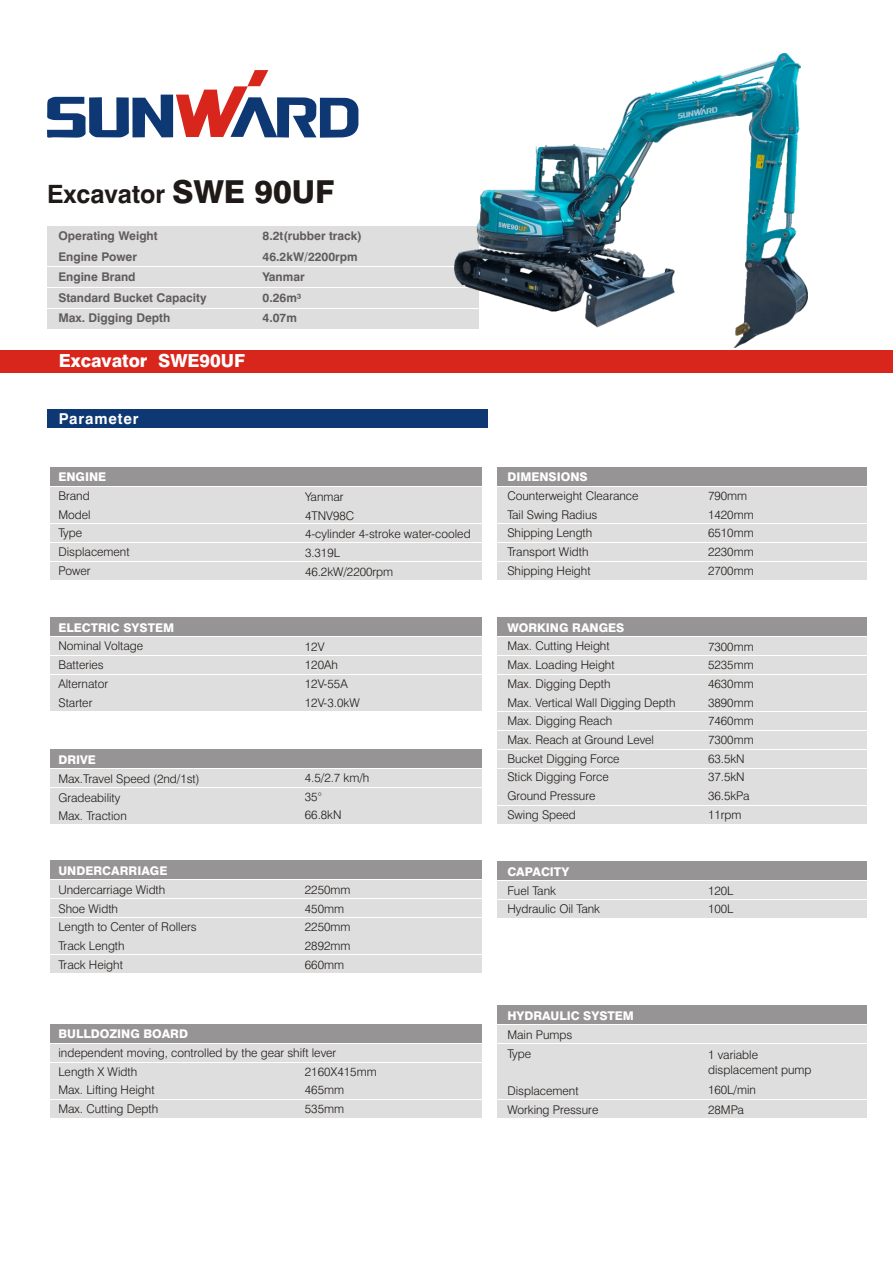
<style>
.page{position:relative;width:893px;height:1263px;background:#fff}
.page>*{position:absolute;margin:0;border:0;box-sizing:border-box;transform-origin:0 0}
.t1{font:700 25.2px "Swiss 721 BT";color:#1f1a17}
.t2{font:800 18px "Swiss 721 BT";color:#fff}
.t3{font:700 15px "Swiss 721 BT";letter-spacing:.055em;color:#fff}
.t4{font:300 12px/18.8px "Swiss 721 BT";color:#1f1a17}
.t5{font:700 12px/20.4px "Swiss 721 BT";color:#615c5c}
.t6{font:800 12px "Swiss 721 BT";color:#fff}
.s1{font-weight:800;font-size:31.65px}
</style>
<div class="page">
<div style="left:497px;top:1081px;width:370px;height:18px;background:#dedede"></div>
<div style="left:497px;top:1100px;width:370px;height:18px;background:#dedede"></div>
<div style="left:0;top:350px;width:893px;height:23px;background:#d9261c"></div>
<div style="left:47px;top:226px;width:431px;height:19px;background:#dedede"></div>
<div style="left:47px;top:247px;width:431px;height:19px;background:#dedede"></div>
<div style="left:47px;top:267px;width:431px;height:20px;background:#dedede"></div>
<div style="left:47px;top:288px;width:431px;height:20px;background:#dedede"></div>
<div style="left:47px;top:309px;width:431px;height:19px;background:#dedede"></div>
<div style="left:50px;top:487px;width:431px;height:17px;background:#dedede"></div>
<div style="left:50px;top:505px;width:431px;height:18px;background:#dedede"></div>
<div style="left:50px;top:524px;width:431px;height:18px;background:#dedede"></div>
<div style="left:50px;top:543px;width:431px;height:18px;background:#dedede"></div>
<div style="left:50px;top:562px;width:431px;height:17px;background:#dedede"></div>
<div style="left:50px;top:467px;width:431px;height:18px;background:#969494"></div>
<div style="left:50px;top:637px;width:431px;height:18px;background:#dedede"></div>
<div style="left:50px;top:656px;width:431px;height:17px;background:#dedede"></div>
<div style="left:50px;top:675px;width:431px;height:17px;background:#dedede"></div>
<div style="left:50px;top:693px;width:431px;height:18px;background:#dedede"></div>
<div style="left:50px;top:617px;width:431px;height:19px;background:#969494"></div>
<div style="left:50px;top:769px;width:431px;height:18px;background:#dedede"></div>
<div style="left:50px;top:788px;width:431px;height:17px;background:#dedede"></div>
<div style="left:50px;top:806px;width:431px;height:18px;background:#dedede"></div>
<div style="left:50px;top:749px;width:431px;height:19px;background:#969494"></div>
<div style="left:50px;top:880px;width:431px;height:18px;background:#dedede"></div>
<div style="left:50px;top:899px;width:431px;height:17px;background:#dedede"></div>
<div style="left:50px;top:918px;width:431px;height:17px;background:#dedede"></div>
<div style="left:50px;top:936px;width:431px;height:18px;background:#dedede"></div>
<div style="left:50px;top:955px;width:431px;height:18px;background:#dedede"></div>
<div style="left:50px;top:860px;width:431px;height:19px;background:#969494"></div>
<div style="left:497px;top:487px;width:370px;height:17px;background:#dedede"></div>
<div style="left:497px;top:505px;width:370px;height:18px;background:#dedede"></div>
<div style="left:497px;top:524px;width:370px;height:18px;background:#dedede"></div>
<div style="left:497px;top:543px;width:370px;height:18px;background:#dedede"></div>
<div style="left:497px;top:562px;width:370px;height:17px;background:#dedede"></div>
<div style="left:497px;top:467px;width:370px;height:18px;background:#969494"></div>
<div style="left:497px;top:806px;width:370px;height:18px;background:#dedede"></div>
<div style="left:497px;top:712px;width:370px;height:18px;background:#dedede"></div>
<div style="left:497px;top:731px;width:370px;height:18px;background:#dedede"></div>
<div style="left:497px;top:750px;width:370px;height:17px;background:#dedede"></div>
<div style="left:497px;top:769px;width:370px;height:17px;background:#dedede"></div>
<div style="left:497px;top:787px;width:370px;height:18px;background:#dedede"></div>
<div style="left:497px;top:637px;width:370px;height:18px;background:#dedede"></div>
<div style="left:497px;top:656px;width:370px;height:17px;background:#dedede"></div>
<div style="left:497px;top:675px;width:370px;height:17px;background:#dedede"></div>
<div style="left:497px;top:693px;width:370px;height:18px;background:#dedede"></div>
<div style="left:497px;top:617px;width:370px;height:19px;background:#969494"></div>
<div style="left:497px;top:881px;width:370px;height:18px;background:#dedede"></div>
<div style="left:497px;top:900px;width:370px;height:18px;background:#dedede"></div>
<div style="left:497px;top:862px;width:370px;height:18px;background:#969494"></div>
<div style="left:497px;top:1025px;width:370px;height:18px;background:#dedede"></div>
<div style="left:497px;top:1005px;width:370px;height:19px;background:#969494"></div>
<div style="left:497px;top:1044px;width:370px;height:36px;background:#dedede"></div>
<div style="left:47px;top:409px;width:441px;height:19px;background:#0d3873"></div>
<svg style="left:47px;top:70px;width:311px;height:68px"></svg>
<div style="left:50px;top:1044px;width:431px;height:17px;background:#dedede"></div>
<div style="left:50px;top:1063px;width:431px;height:17px;background:#dedede"></div>
<div style="left:50px;top:1081px;width:431px;height:18px;background:#dedede"></div>
<div style="left:50px;top:1100px;width:431px;height:18px;background:#dedede"></div>
<div style="left:50px;top:1024px;width:431px;height:19px;background:#969494"></div>
<img style="left:455px;top:53px;width:353px;height:294px">
<h1 class="t1" style="left:47px;top:184px;width:289px">Excavator <span class="s1">SWE 90UF</span></h1>
<p class="t5" style="left:58px;top:227px;width:150px">Operating Weight<br>Engine Power<br>Engine Brand<br>Standard Bucket Capacity<br>Max. Digging Depth</p>
<p class="t5" style="left:263px;top:227px;width:101px">8.2t(rubber track)<br>46.2kW/2200rpm<br>Yanmar<br>0.26m³<br>4.07m</p>
<h2 class="t2" style="left:59px;top:353px;width:188px">Excavator SWE90UF</h2>
<p class="t3" style="left:59px;top:412px;width:81px">Parameter</p>
<p class="t6" style="left:58px;top:472px;width:49px">ENGINE</p>
<p class="t4" style="left:58px;top:487px;width:73px">Brand<br>Model<br>Type<br>Displacement<br>Power</p>
<p class="t4" style="left:305px;top:488px;width:167px">Yanmar<br>4TNV98C<br>4-cylinder 4-stroke water-cooled<br>3.319L<br>46.2kW/2200rpm</p>
<p class="t6" style="left:58px;top:623px;width:117px">ELECTRIC SYSTEM</p>
<p class="t4" style="left:58px;top:638px;width:86px">Nominal Voltage<br>Batteries<br>Alternator<br>Starter</p>
<p class="t4" style="left:305px;top:638px;width:56px">12V<br>120Ah<br>12V-55A<br>12V-3.0kW</p>
<p class="t6" style="left:58px;top:755px;width:39px">DRIVE</p>
<p class="t4" style="left:58px;top:770px;width:143px">Max.Travel Speed (2nd/1st)<br>Gradeability<br>Max. Traction</p>
<p class="t4" style="left:305px;top:769px;width:66px">4.5/2.7 km/h<br>35°<br>66.8kN</p>
<p class="t6" style="left:58px;top:866px;width:111px">UNDERCARRIAGE</p>
<p class="t4" style="left:58px;top:881px;width:140px">Undercarriage Width<br>Shoe Width<br>Length to Center of Rollers<br>Track Length<br>Track Height</p>
<p class="t4" style="left:305px;top:881px;width:47px">2250mm<br>450mm<br>2250mm<br>2892mm<br>660mm</p>
<p class="t6" style="left:507px;top:472px;width:82px">DIMENSIONS</p>
<p class="t4" style="left:507px;top:487px;width:133px">Counterweight Clearance<br>Tail Swing Radius<br>Shipping Length<br>Transport Width<br>Shipping Height</p>
<p class="t4" style="left:708px;top:487px;width:47px">790mm<br>1420mm<br>6510mm<br>2230mm<br>2700mm</p>
<p class="t6" style="left:507px;top:623px;width:119px">WORKING RANGES</p>
<p class="t4" style="left:507px;top:638px;width:170px">Max. Cutting Height<br>Max. Loading Height<br>Max. Digging Depth<br>Max. Vertical Wall Digging Depth<br>Max. Digging Reach<br>Max. Reach at Ground Level<br>Bucket Digging Force<br>Stick Digging Force<br>Ground Pressure<br>Swing Speed</p>
<p class="t4" style="left:708px;top:638px;width:47px">7300mm<br>5235mm<br>4630mm<br>3890mm<br>7460mm<br>7300mm<br>63.5kN<br>37.5kN<br>36.5kPa<br>11rpm</p>
<p class="t6" style="left:507px;top:867px;width:63px">CAPACITY</p>
<p class="t4" style="left:507px;top:882px;width:94px">Fuel Tank<br>Hydraulic Oil Tank</p>
<p class="t4" style="left:708px;top:882px;width:27px">120L<br>100L</p>
<p class="t6" style="left:507px;top:1011px;width:128px">HYDRAULIC SYSTEM</p>
<p class="t4" style="left:507px;top:1026px;width:67px">Main Pumps<br>Type</p>
<p class="t4" style="left:507px;top:1083px;width:92px">Displacement<br>Working Pressure</p>
<p class="t6" style="left:58px;top:1029px;width:131px">BULLDOZING BOARD</p>
<p class="t4" style="left:58px;top:1044px;width:279px">independent moving, controlled by the gear shift lever<br>Length X Width<br>Max. Lifting Height<br>Max. Cutting Depth</p>
<p class="t4" style="left:708px;top:1046px;width:51px">1 variable</p>
<p class="t4" style="left:708px;top:1081px;width:49px;line-height:20px">160L/min<br>28MPa</p>
<p class="t4" style="left:305px;top:1063px;width:73px">2160X415mm<br>465mm<br>535mm</p>
<p class="t4" style="left:708px;top:1061px;width:105px">displacement pump</p>
</div>
